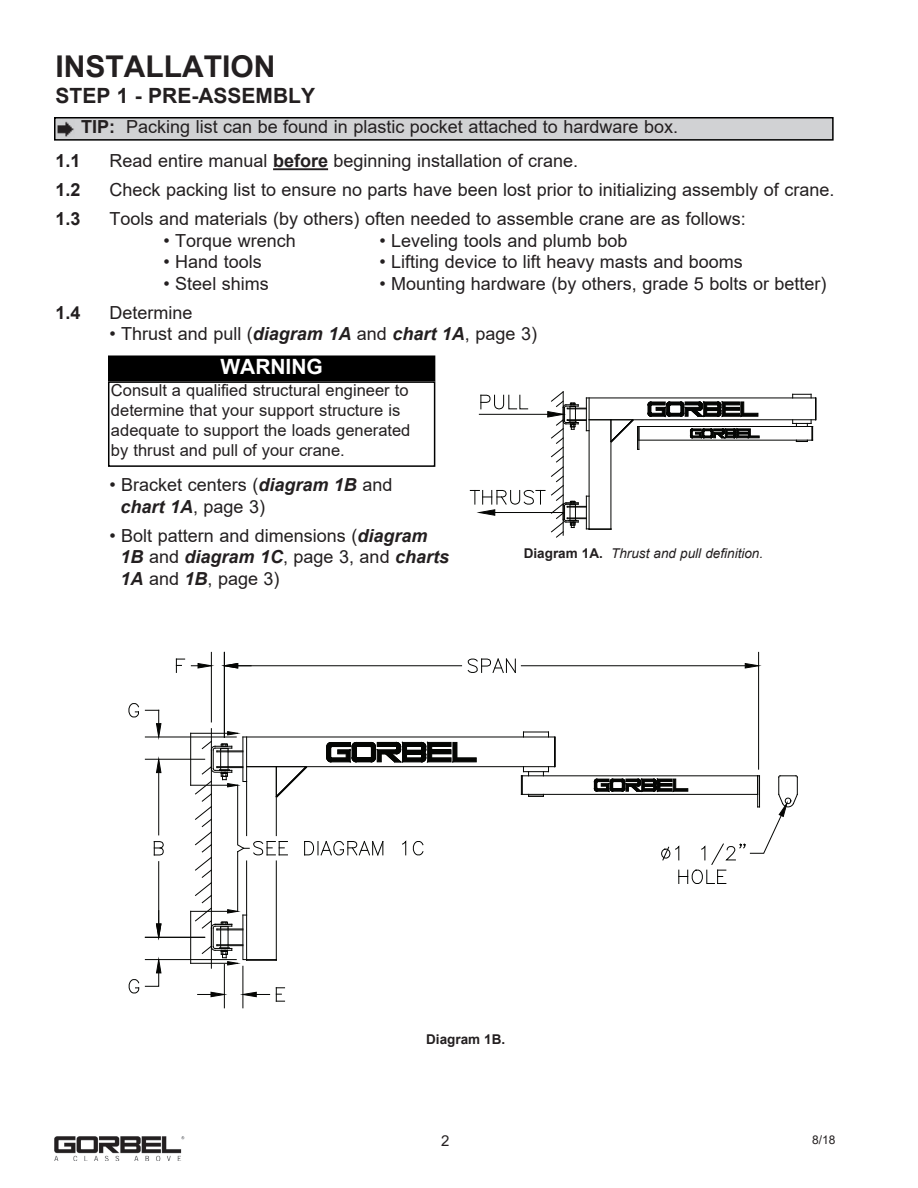
<style>
.page{position:relative;width:918px;height:1188px;background:#fff}
.page>*{position:absolute;margin:0;border:0;box-sizing:border-box;transform-origin:0 0}
.t1{font:700 30px "Arial";color:#231f20}
.t2{font:700 21px "Arial";color:#231f20}
.t3{font:700 21px "Arial";color:#fff}
.t4{font:18px/21.6px "Arial";color:#231f20}
.t5{font:700 18px "Arial";color:#231f20}
.t6{font:16.5px/19.8px "Arial";color:#231f20}
.t7{font:15px "Arial";color:#231f20}
.t8{font:italic 13.5px "Arial";color:#231f20}
.t9{font:700 13.5px "Arial";color:#231f20}
.t10{font:12px "Arial";color:#231f20}
.s1{font-weight:700}
.s2{font-weight:700;font-style:italic}
.s3{font-weight:700;font-style:normal}
</style>
<div class="page">
<hr style="left:273px;top:168px;width:55px;height:2px;background:#231f20">
<div style="left:55px;top:118px;width:778px;height:22px;background:#d1d2d4"></div>
<div style="left:54px;top:117px;width:780px;height:24px;border:2px solid #000"></div>
<img style="left:56px;top:119px;width:18px;height:18px">
<div style="left:109px;top:356px;width:326px;height:25px;background:#000"></div>
<div style="left:108px;top:355px;width:327px;height:26px;border:2px solid #000"></div>
<div style="left:108px;top:381px;width:327px;height:86px;border:2px solid #000"></div>
<svg style="left:792px;top:394px;width:25px;height:48px"></svg>
<hr style="left:639px;top:440px;width:173px;height:1px;background:#040503">
<hr style="left:639px;top:426px;width:173px;height:1px;background:#040503">
<svg style="left:690px;top:428px;width:70px;height:11px"></svg>
<svg style="left:470px;top:391px;width:170px;height:147px"></svg>
<hr style="left:589px;top:398px;width:1px;height:131px;background:#040503">
<hr style="left:611px;top:420px;width:1px;height:109px;background:#040503">
<hr style="left:563px;top:392px;width:1px;height:143px;background:#040503">
<hr style="left:589px;top:420px;width:227px;height:1px;background:#040503">
<hr style="left:586px;top:398px;width:230px;height:1px;background:#040503">
<svg style="left:647px;top:401px;width:112px;height:16px"></svg>
<div style="left:724px;top:407px;width:15px;height:3px;border:1px solid #040503"></div>
<hr style="left:190px;top:733px;width:1px;height:52px;background:#040503">
<hr style="left:191px;top:785px;width:37px;height:1px;background:#040503">
<hr style="left:191px;top:733px;width:37px;height:1px;background:#040503">
<hr style="left:190px;top:911px;width:1px;height:52px;background:#040503">
<hr style="left:191px;top:963px;width:37px;height:1px;background:#040503">
<hr style="left:191px;top:911px;width:37px;height:1px;background:#040503">
<svg style="left:128px;top:703px;width:11px;height:15px"></svg>
<svg style="left:145px;top:710px;width:17px;height:27px"></svg>
<hr style="left:145px;top:737px;width:91px;height:1px;background:#040503">
<hr style="left:758px;top:652px;width:1px;height:117px;background:#040503">
<hr style="left:238px;top:666px;width:224px;height:1px;background:#040503">
<hr style="left:521px;top:666px;width:224px;height:1px;background:#040503">
<svg style="left:744px;top:663px;width:15px;height:6px"></svg>
<svg style="left:468px;top:658px;width:48px;height:15px"></svg>
<hr style="left:211px;top:652px;width:1px;height:70px;background:#040503">
<hr style="left:224px;top:652px;width:1px;height:85px;background:#040503">
<svg style="left:225px;top:663px;width:26px;height:6px"></svg>
<svg style="left:191px;top:663px;width:21px;height:6px"></svg>
<svg style="left:176px;top:659px;width:9px;height:13px"></svg>
<hr style="left:224px;top:964px;width:1px;height:44px;background:#040503">
<hr style="left:243px;top:966px;width:1px;height:42px;background:#040503">
<svg style="left:198px;top:992px;width:27px;height:5px"></svg>
<svg style="left:242px;top:992px;width:28px;height:5px"></svg>
<svg style="left:276px;top:988px;width:9px;height:14px"></svg>
<hr style="left:145px;top:959px;width:91px;height:1px;background:#040503">
<svg style="left:145px;top:959px;width:17px;height:28px"></svg>
<svg style="left:128px;top:979px;width:11px;height:15px"></svg>
<hr style="left:145px;top:759px;width:60px;height:1px;background:#040503">
<hr style="left:145px;top:937px;width:60px;height:1px;background:#040503">
<hr style="left:158px;top:773px;width:1px;height:62px;background:#040503">
<hr style="left:158px;top:862px;width:1px;height:62px;background:#040503">
<svg style="left:156px;top:758px;width:6px;height:15px"></svg>
<svg style="left:156px;top:911px;width:6px;height:26px"></svg>
<svg style="left:154px;top:841px;width:10px;height:15px"></svg>
<hr style="left:211px;top:729px;width:1px;height:239px;background:#040503">
<svg style="left:594px;top:775px;width:204px;height:109px"></svg>
<div style="left:555px;top:737px;width:1px;height:30px;border:1px solid #040503"></div>
<hr style="left:522px;top:776px;width:236px;height:1px;background:#040503">
<hr style="left:522px;top:794px;width:236px;height:1px;background:#040503">
<svg style="left:195px;top:731px;width:360px;height:235px"></svg>
<img style="left:54px;top:1136px;width:131px;height:25px">
<h1 class="t1" style="left:56px;top:46px;width:221px">INSTALLATION</h1>
<p class="t2" style="left:56px;top:80px;width:261px">STEP 1 - PRE-ASSEMBLY</p>
<p class="t4" style="left:81px;top:116px;width:598px"><span class="s1">TIP:</span> Packing list can be found in plastic pocket attached to hardware box.</p>
<p class="t5" style="left:56px;top:148px;width:27px">1.1</p>
<p class="t4" style="left:110px;top:150px;width:470px">Read entire manual <span class="s1">before</span> beginning installation of crane.</p>
<p class="t5" style="left:56px;top:177px;width:27px">1.2</p>
<p class="t4" style="left:110px;top:179px;width:726px">Check packing list to ensure no parts have been lost prior to initializing assembly of crane.</p>
<p class="t5" style="left:56px;top:206px;width:27px">1.3</p>
<p class="t4" style="left:110px;top:208px;width:638px">Tools and materials (by others) often needed to assemble crane are as follows:</p>
<p class="t4" style="left:164px;top:229px;width:134px">• Torque wrench</p>
<p class="t4" style="left:380px;top:229px;width:249px">• Leveling tools and plumb bob</p>
<p class="t4" style="left:164px;top:251px;width:100px">• Hand tools</p>
<p class="t4" style="left:380px;top:251px;width:365px">• Lifting device to lift heavy masts and booms</p>
<p class="t4" style="left:164px;top:273px;width:107px">• Steel shims</p>
<p class="t4" style="left:380px;top:273px;width:449px">• Mounting hardware (by others, grade 5 bolts or better)</p>
<p class="t5" style="left:56px;top:300px;width:27px">1.4</p>
<p class="t4" style="left:110px;top:301px;width:85px">Determine</p>
<p class="t4" style="left:110px;top:323px;width:429px">• Thrust and pull (<span class="s2">diagram 1A</span> and <span class="s2">chart 1A</span>, page 3)</p>
<p class="t3" style="left:220px;top:352px;width:104px">WARNING</p>
<p class="t6" style="left:111px;top:381px;width:301px">Consult a qualified structural engineer to determine that your support structure is adequate to support the loads generated by thrust and pull of your crane.</p>
<p class="t4" style="left:121px;top:474px;width:273px;text-indent:-11px">• Bracket centers (<span class="s2">diagram 1B</span> and <span class="s2">chart 1A</span>, page 3)</p>
<p class="t4" style="left:121px;top:525px;width:330px;text-indent:-11px">• Bolt pattern and dimensions (<span class="s2">diagram<br>1B</span> and <span class="s2">diagram 1C</span>, page 3, and <span class="s2">charts<br>1A</span> and <span class="s2">1B</span>, page 3)</p>
<p class="t8" style="left:524px;top:545px;width:241px"><span class="s3">Diagram 1A.</span> Thrust and pull definition.</p>
<p class="t9" style="left:426px;top:1030px;width:81px">Diagram 1B.</p>
<p class="t7" style="left:441px;top:1131px;width:10px">2</p>
<p class="t10" style="left:812px;top:1132px;width:25px">8/18</p>
</div>
